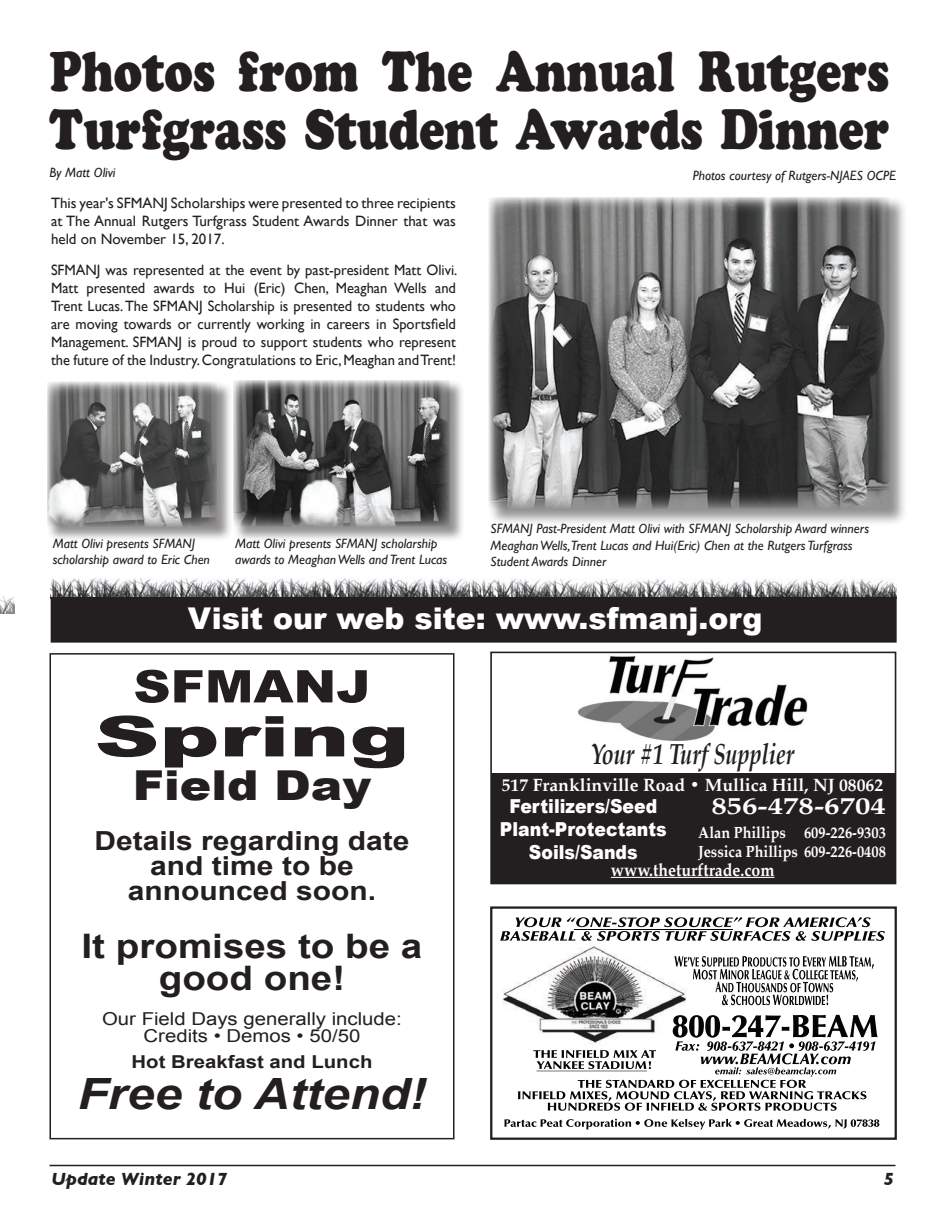
<style>
.page{position:relative;width:945px;height:1215px;background:#fff}
.page>*{position:absolute;margin:0;border:0;box-sizing:border-box;transform-origin:0 0}
.t1{font:56.25px/58.5px "Cooper Black Std";color:#231f20;scale:.8 1}
.t2{font:900 56.25px "Arial";color:#231f20;scale:1.6 1}
.t3{font:900 45px "Arial";color:#231f20;scale:1.14 1}
.t4{font:italic 700 43.2px "Arial";color:#231f20;scale:1.14 1}
.t5{font:900 41.25px "Arial";color:#231f20;scale:1.14 1}
.t6{font:700 33.75px/32.4px "Arial";color:#231f20;text-align:center;scale:1.14 1}
.t7{font:900 30px "Arial";color:#fff}
.t8{font:italic 700 28.95px "Palatino";color:#231f20;scale:.75 1}
.t9{font:700 26.25px/25.2px "Arial";color:#231f20;text-align:center;scale:1.14 1}
.t10{font:700 24px "Palatino";color:#fff;scale:1.28 1}
.t11{font:900 19.2px/23.1px "Arial";color:#fff;text-align:center;scale:.9 1}
.t12{font:italic 700 18px "Gill Sans";color:#231f20}
.t13{font:17.85px/17.1px "Arial";color:#231f20;text-align:center;scale:1.14 1}
.t14{font:700 17.85px "Arial";color:#231f20;scale:1.14 1}
.t15{font:700 17.7px "Palatino";color:#fff}
.t16{font:700 17.7px "Palatino";color:#fff;scale:.9 1}
.t17{font:700 16.05px/19.2px "Palatino";color:#fff;scale:.9 1}
.t18{font:15px/18px "Gill Sans";color:#231f20;text-align:justify}
.t19{font:italic 13.5px/16.2px "Gill Sans";color:#231f20}
</style>
<div class="page">
<hr style="left:50px;top:1165px;width:846px;height:1px;background:#231f20">
<div style="left:50px;top:653px;width:404px;height:486px;border:2px solid #231f20"></div>
<img style="left:500px;top:917px;width:380px;height:213px">
<img style="left:504px;top:1119px;width:183px;height:8px">
<img style="left:726px;top:1119px;width:121px;height:9px">
<img style="left:606px;top:1080px;width:200px;height:8px">
<img style="left:601px;top:1091px;width:178px;height:8px">
<img style="left:804px;top:1091px;width:62px;height:8px">
<img style="left:614px;top:1103px;width:223px;height:8px">
<img style="left:594px;top:1050px;width:62px;height:8px">
<img style="left:689px;top:1015px;width:188px;height:23px">
<img style="left:675px;top:1041px;width:200px;height:10px">
<img style="left:740px;top:1053px;width:79px;height:11px">
<img style="left:734px;top:1067px;width:77px;height:7px">
<img style="left:524px;top:917px;width:323px;height:10px">
<img style="left:857px;top:917px;width:14px;height:10px">
<img style="left:575px;top:929px;width:157px;height:1px">
<img style="left:522px;top:931px;width:298px;height:10px">
<img style="left:834px;top:931px;width:51px;height:10px">
<img style="left:674px;top:956px;width:167px;height:11px">
<img style="left:842px;top:956px;width:32px;height:13px">
<img style="left:693px;top:969px;width:131px;height:11px">
<img style="left:715px;top:982px;width:118px;height:10px">
<img style="left:722px;top:995px;width:106px;height:10px">
<div style="left:490px;top:906px;width:407px;height:234px;border:2px solid #231f20"></div>
<div style="left:491px;top:773px;width:405px;height:110px;background:#231f20"></div>
<div style="left:490px;top:652px;width:406px;height:232px;border:2px solid #231f20"></div>
<hr style="left:611px;top:877px;width:163px;height:1px;background:#fff">
<img style="left:579px;top:656px;width:228px;height:85px">
<img style="left:0;top:596px;width:14px;height:18px">
<div style="left:488px;top:196px;width:419px;height:331px;background:#231f20;opacity:.5"></div>
<img style="left:489px;top:197px;width:400px;height:311px">
<div style="left:233px;top:380px;width:232px;height:162px;background:#231f20;opacity:.5"></div>
<img style="left:233px;top:380px;width:217px;height:146px">
<div style="left:46px;top:381px;width:187px;height:161px;background:#231f20;opacity:.5"></div>
<img style="left:47px;top:382px;width:170px;height:144px">
<img style="left:50px;top:579px;width:847px;height:19px">
<div style="left:51px;top:598px;width:845px;height:44px;background:#231f20"></div>
<div style="left:51px;top:597px;width:846px;height:46px;border:2px solid #231f20"></div>
<h1 class="t1" style="left:50px;top:42px;width:1051px">Photos from The Annual Rutgers<br>Turfgrass Student Awards Dinner</h1>
<p class="t19" style="left:49px;top:165px;width:67px">By Matt Olivi</p>
<p class="t19" style="left:693px;top:167px;width:205px">Photos courtesy of Rutgers-NJAES OCPE</p>
<p class="t18" style="left:51px;top:193px;width:407px">This year's SFMANJ Scholarships were presented to three recipients at The Annual Rutgers Turfgrass Student Awards Dinner that was held on November 15, 2017.</p>
<p class="t18" style="left:51px;top:261px;width:408px">SFMANJ was represented at the event by past-president Matt Olivi.<br>Matt presented awards to Hui (Eric) Chen, Meaghan Wells and Trent Lucas. The SFMANJ Scholarship is presented to students who are moving towards or currently working in careers in Sportsfield Management. SFMANJ is proud to support students who represent the future of the Industry. Congratulations to Eric, Meaghan and Trent!</p>
<p class="t19" style="left:53px;top:535px;width:159px">Matt Olivi presents SFMANJ scholarship award to Eric Chen</p>
<p class="t19" style="left:235px;top:535px;width:214px">Matt Olivi presents SFMANJ scholarship awards to Meaghan Wells and Trent Lucas</p>
<p class="t19" style="left:491px;top:521px;width:380px">SFMANJ Past-President Matt Olivi with SFMANJ Scholarship Award winners<br>Meaghan Wells,Trent Lucas and Hui(Eric) Chen at the Rutgers Turfgrass<br>Student Awards Dinner</p>
<h3 class="t7" style="left:188px;top:597px;width:576px">Visit our web site: www.sfmanj.org</h3>
<h2 class="t3" style="left:133px;top:654px;width:210px">SFMANJ</h2>
<h1 class="t2" style="left:94px;top:696px;width:198px">Spring</h1>
<h3 class="t5" style="left:133px;top:755px;width:211px">Field Day</h3>
<h3 class="t9" style="left:94px;top:829px;width:278px">Details regarding date and time to be announced soon.</h3>
<h3 class="t6" style="left:82px;top:931px;width:300px">It promises to be a good one!</h3>
<p class="t13" style="left:102px;top:1010px;width:264px">Our Field Days generally include:<br>Credits • Demos • 50/50</p>
<p class="t14" style="left:132px;top:1050px;width:213px">Hot Breakfast and Lunch</p>
<h3 class="t4" style="left:78px;top:1066px;width:307px">Free to Attend!</h3>
<h3 class="t8" style="left:591px;top:730px;width:272px">Your #1 Turf Supplier</h3>
<p class="t15" style="left:502px;top:769px;width:383px">517 Franklinville Road • Mullica Hill, NJ 08062</p>
<p class="t11" style="left:500px;top:794px;width:187px">Fertilizers/Seed<br>Plant-Protectants<br>Soils/Sands</p>
<h3 class="t10" style="left:711px;top:785px;width:138px">856-478-6704</h3>
<p class="t17" style="left:698px;top:822px;width:210px">Alan Phillips 609-226-9303<br>Jessica Phillips 609-226-0408</p>
<p class="t16" style="left:611px;top:854px;width:183px">www.theturftrade.com</p>
<p class="t12" style="left:51px;top:1168px;width:178px">Update Winter 2017</p>
<p class="t12" style="left:884px;top:1168px;width:12px">5</p>
</div>
